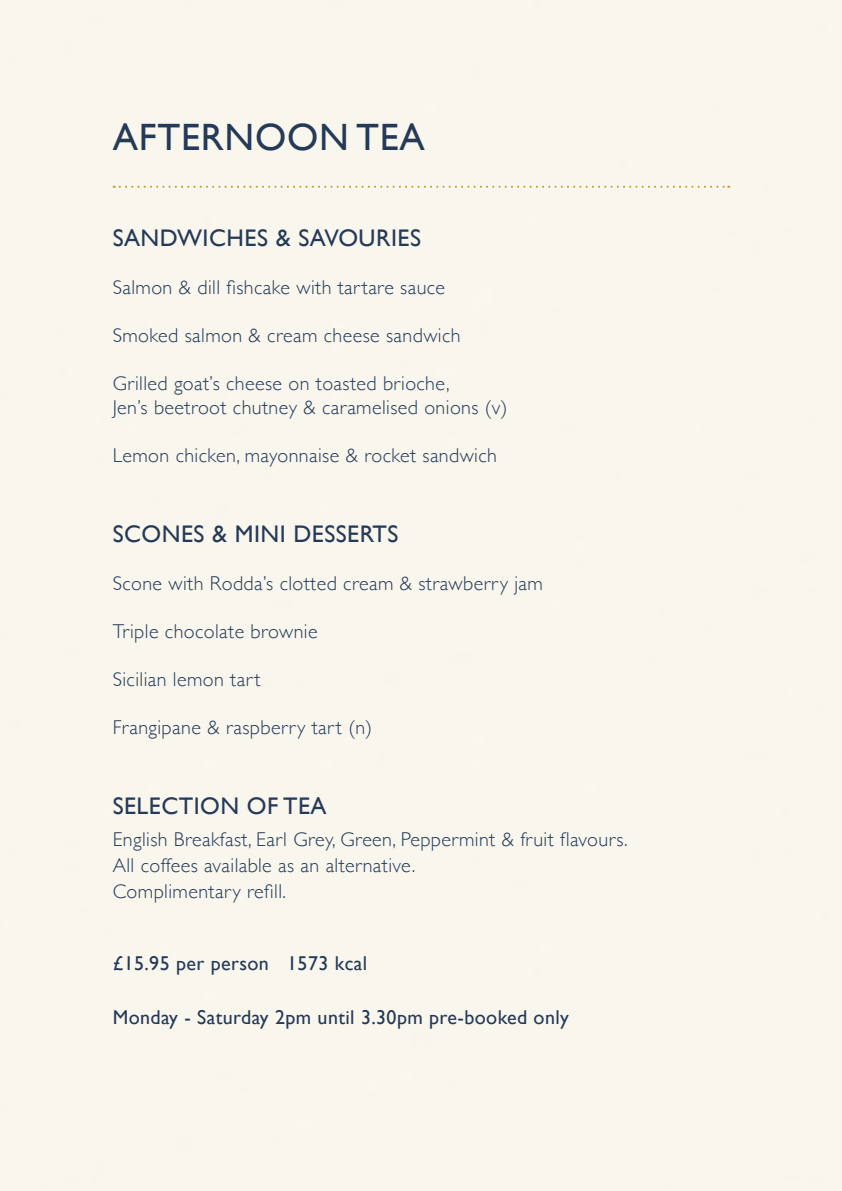
<style>
.page{position:relative;width:842px;height:1191px;background:#f9f6ed}
.page>*{position:absolute;margin:0;border:0;box-sizing:border-box;transform-origin:0 0}
.t1{font:38px "Gill Sans";letter-spacing:.02em;color:#243a58}
.t2{font:24px "Gill Sans";letter-spacing:.02em;color:#243a58}
.t3{font:300 20px/26px "Gill Sans";letter-spacing:.02em;color:#243a58}
.t4{font:20px "Gill Sans";letter-spacing:.02em;color:#243a58}
</style>
<div class="page">
<svg style="left:114px;top:186px;width:615px;height:2px"></svg>
<h1 class="t1" style="left:113px;top:114px;width:314px">AFTERNOON TEA</h1>
<p class="t2" style="left:113px;top:223px;width:310px">SANDWICHES &amp; SAVOURIES</p>
<p class="t3" style="left:113px;top:273px;width:334px">Salmon &amp; dill fishcake with tartare sauce</p>
<p class="t3" style="left:113px;top:321px;width:349px">Smoked salmon &amp; cream cheese sandwich</p>
<p class="t3" style="left:113px;top:370px;width:396px;line-height:24px">Grilled goat’s cheese on toasted brioche,<br>Jen’s beetroot chutney &amp; caramelised onions (v)</p>
<p class="t3" style="left:113px;top:441px;width:386px">Lemon chicken, mayonnaise &amp; rocket sandwich</p>
<p class="t2" style="left:113px;top:519px;width:287px">SCONES &amp; MINI DESSERTS</p>
<p class="t3" style="left:113px;top:569px;width:432px">Scone with Rodda’s clotted cream &amp; strawberry jam</p>
<p class="t3" style="left:113px;top:617px;width:207px">Triple chocolate brownie</p>
<p class="t3" style="left:113px;top:665px;width:149px">Sicilian lemon tart</p>
<p class="t3" style="left:113px;top:713px;width:261px">Frangipane &amp; raspberry tart (n)</p>
<p class="t2" style="left:113px;top:791px;width:215px">SELECTION OF TEA</p>
<p class="t3" style="left:113px;top:825px;width:516px">English Breakfast, Earl Grey, Green, Peppermint &amp; fruit flavours.<br>All coffees available as an alternative.<br>Complimentary refill.</p>
<p class="t4" style="left:113px;top:951px;width:256px">£15.95 per person 1573 kcal</p>
<p class="t4" style="left:113px;top:1005px;width:458px">Monday - Saturday 2pm until 3.30pm pre-booked only</p>
</div>
